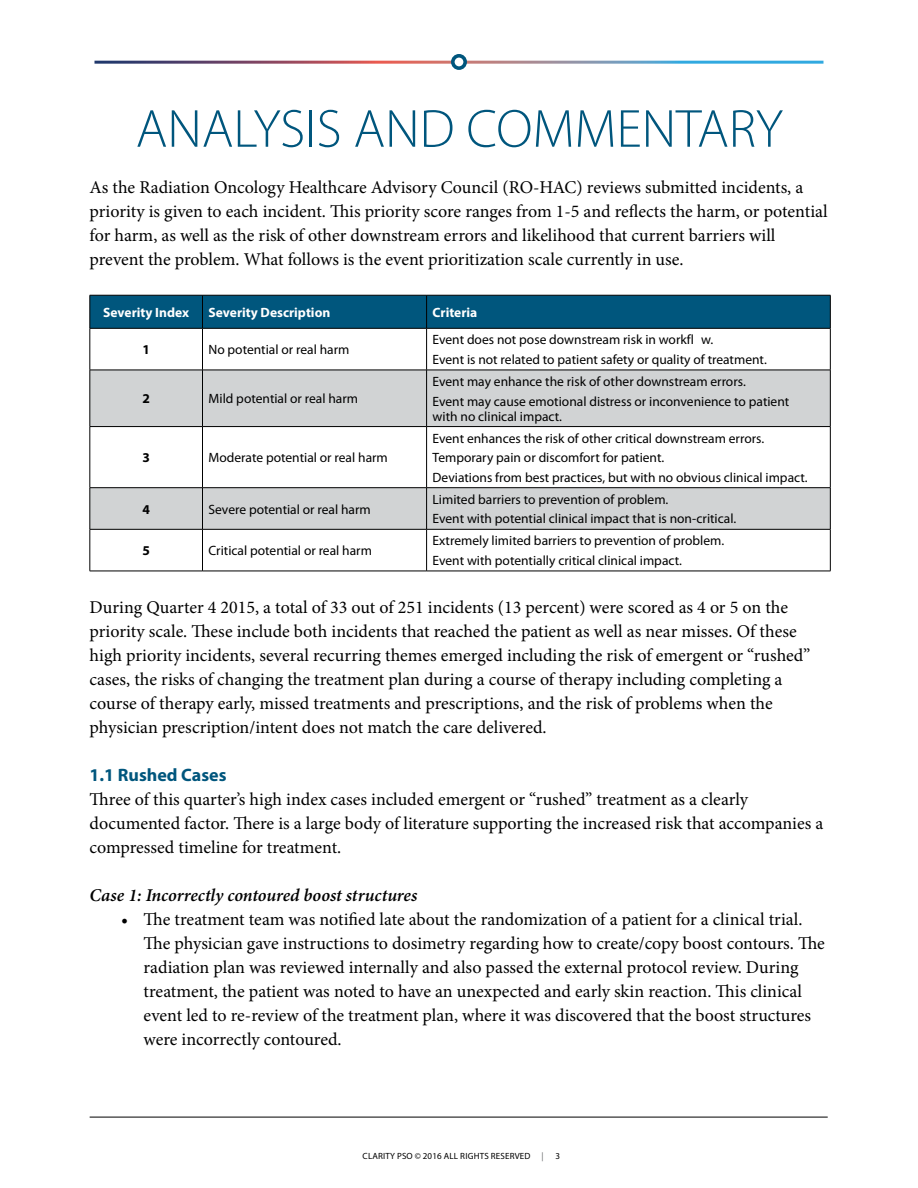
<style>
.page{position:relative;width:918px;height:1188px;background:#fff}
.page>*{position:absolute;margin:0;border:0;box-sizing:border-box;transform-origin:0 0}
.t1{font:300 54px "Myriad Pro";color:#00567d}
.t2{font:18px/24px "Minion Pro";color:#000}
.t3{font:italic 600 18px "Minion Pro";letter-spacing:-.005em;color:#000}
.t4{font:700 18px "Myriad Pro";color:#00567d}
.t5{font:13.5px/19.5px "Myriad Pro";color:#000}
.t6{font:700 13.5px "Myriad Pro";color:#fff}
.t7{font:700 13.5px "Myriad Pro";color:#000}
.t8{font:9px "Myriad Pro";letter-spacing:.02em;color:#000}
.s1{color:#636466}
</style>
<div class="page">
<div style="left:91px;top:296px;width:739px;height:32px;background:#00567d"></div>
<svg style="left:91px;top:371px;width:739px;height:158px;fill:#d1d3d4"></svg>
<hr style="left:90px;top:295px;width:112px;height:1px;background:#000">
<hr style="left:90px;top:295px;width:1px;height:33px;background:#000">
<hr style="left:202px;top:295px;width:225px;height:1px;background:#000">
<hr style="left:202px;top:295px;width:1px;height:33px;background:#000">
<hr style="left:427px;top:295px;width:404px;height:1px;background:#000">
<hr style="left:426px;top:295px;width:1px;height:33px;background:#000">
<hr style="left:830px;top:295px;width:1px;height:33px;background:#000">
<hr style="left:90px;top:328px;width:112px;height:1px;background:#000">
<hr style="left:90px;top:329px;width:1px;height:41px;background:#000">
<hr style="left:202px;top:328px;width:225px;height:1px;background:#000">
<hr style="left:202px;top:329px;width:1px;height:41px;background:#000">
<hr style="left:427px;top:328px;width:404px;height:1px;background:#000">
<hr style="left:426px;top:329px;width:1px;height:41px;background:#000">
<hr style="left:830px;top:329px;width:1px;height:41px;background:#000">
<hr style="left:90px;top:370px;width:112px;height:1px;background:#000">
<hr style="left:90px;top:370px;width:1px;height:56px;background:#000">
<hr style="left:202px;top:370px;width:225px;height:1px;background:#000">
<hr style="left:202px;top:370px;width:1px;height:56px;background:#000">
<hr style="left:427px;top:370px;width:404px;height:1px;background:#000">
<hr style="left:426px;top:370px;width:1px;height:56px;background:#000">
<hr style="left:830px;top:370px;width:1px;height:56px;background:#000">
<hr style="left:90px;top:426px;width:112px;height:1px;background:#000">
<hr style="left:90px;top:427px;width:1px;height:61px;background:#000">
<hr style="left:202px;top:426px;width:225px;height:1px;background:#000">
<hr style="left:202px;top:427px;width:1px;height:61px;background:#000">
<hr style="left:427px;top:426px;width:404px;height:1px;background:#000">
<hr style="left:426px;top:427px;width:1px;height:61px;background:#000">
<hr style="left:830px;top:427px;width:1px;height:61px;background:#000">
<hr style="left:90px;top:487px;width:112px;height:1px;background:#000">
<hr style="left:90px;top:488px;width:1px;height:41px;background:#000">
<hr style="left:202px;top:487px;width:225px;height:1px;background:#000">
<hr style="left:202px;top:488px;width:1px;height:41px;background:#000">
<hr style="left:427px;top:487px;width:404px;height:1px;background:#000">
<hr style="left:426px;top:488px;width:1px;height:41px;background:#000">
<hr style="left:830px;top:488px;width:1px;height:41px;background:#000">
<hr style="left:90px;top:529px;width:112px;height:1px;background:#000">
<hr style="left:90px;top:530px;width:1px;height:41px;background:#000">
<hr style="left:202px;top:529px;width:225px;height:1px;background:#000">
<hr style="left:202px;top:530px;width:1px;height:41px;background:#000">
<hr style="left:427px;top:529px;width:404px;height:1px;background:#000">
<hr style="left:426px;top:530px;width:1px;height:41px;background:#000">
<hr style="left:830px;top:530px;width:1px;height:41px;background:#000">
<hr style="left:90px;top:571px;width:112px;height:1px;background:#000">
<hr style="left:202px;top:571px;width:225px;height:1px;background:#000">
<hr style="left:427px;top:571px;width:404px;height:1px;background:#000">
<hr style="left:90px;top:1117px;width:738px;height:1px;background:#000">
<div style="left:451px;top:54px;width:16px;height:16px;border:4px solid #00567d;border-radius:50%"></div>
<h1 class="t1" style="left:136px;top:96px;width:649px">ANALYSIS AND COMMENTARY</h1>
<p class="t2" style="left:90px;top:175px;width:740px">As the Radiation Oncology Healthcare Advisory Council (RO-HAC) reviews submitted incidents, a priority is given to each incident. This priority score ranges from 1-5 and reflects the harm, or potential for harm, as well as the risk of other downstream errors and likelihood that current barriers will prevent the problem. What follows is the event prioritization scale currently in use.</p>
<p class="t6" style="left:103px;top:303px;width:87px">Severity Index</p>
<p class="t6" style="left:208px;top:303px;width:123px">Severity Description</p>
<p class="t6" style="left:433px;top:303px;width:46px">Criteria</p>
<p class="t7" style="left:142px;top:341px;width:9px">1</p>
<p class="t5" style="left:208px;top:340px;width:143px">No potential or real harm</p>
<p class="t5" style="left:433px;top:330px;width:336px">Event does not pose downstream risk in workfl w.<br>Event is not related to patient safety or quality of treatment.</p>
<p class="t7" style="left:142px;top:390px;width:9px">2</p>
<p class="t5" style="left:208px;top:389px;width:151px">Mild potential or real harm</p>
<p class="t5" style="left:433px;top:372px;width:358px">Event may enhance the risk of other downstream errors.<br>Event may cause emotional distress or inconvenience to patient</p>
<p class="t5" style="left:433px;top:406px;width:131px">with no clinical impact.</p>
<p class="t7" style="left:142px;top:449px;width:9px">3</p>
<p class="t5" style="left:208px;top:448px;width:181px">Moderate potential or real harm</p>
<p class="t5" style="left:433px;top:428px;width:377px">Event enhances the risk of other critical downstream errors.<br>Temporary pain or discomfort for patient.<br>Deviations from best practices, but with no obvious clinical impact.</p>
<p class="t7" style="left:142px;top:500px;width:9px">4</p>
<p class="t5" style="left:208px;top:499px;width:164px">Severe potential or real harm</p>
<p class="t5" style="left:433px;top:489px;width:305px">Limited barriers to prevention of problem.<br>Event with potential clinical impact that is non-critical.</p>
<p class="t7" style="left:142px;top:542px;width:9px">5</p>
<p class="t5" style="left:208px;top:541px;width:165px">Critical potential or real harm</p>
<p class="t5" style="left:433px;top:531px;width:293px">Extremely limited barriers to prevention of problem.<br>Event with potentially critical clinical impact.</p>
<p class="t2" style="left:90px;top:595px;width:722px">During Quarter 4 2015, a total of 33 out of 251 incidents (13 percent) were scored as 4 or 5 on the priority scale. These include both incidents that reached the patient as well as near misses. Of these high priority incidents, several recurring themes emerged including the risk of emergent or “rushed” cases, the risks of changing the treatment plan during a course of therapy including completing a course of therapy early, missed treatments and prescriptions, and the risk of problems when the physician prescription/intent does not match the care delivered.</p>
<p class="t4" style="left:90px;top:763px;width:138px">1.1 Rushed Cases</p>
<p class="t2" style="left:90px;top:787px;width:735px">Three of this quarter’s high index cases included emergent or “rushed” treatment as a clearly documented factor. There is a large body of literature supporting the increased risk that accompanies a compressed timeline for treatment.</p>
<p class="t3" style="left:90px;top:883px;width:329px">Case 1: Incorrectly contoured boost structures</p>
<p class="t2" style="left:144px;top:907px;width:683px;text-indent:-22px">• The treatment team was notified late about the randomization of a patient for a clinical trial.<br>The physician gave instructions to dosimetry regarding how to create/copy boost contours. The radiation plan was reviewed internally and also passed the external protocol review. During treatment, the patient was noted to have an unexpected and early skin reaction. This clinical event led to re-review of the treatment plan, where it was discovered that the boost structures were incorrectly contoured.</p>
<p class="t8" style="left:363px;top:1150px;width:183px">CLARITY PSO © 2016 ALL RIGHTS RESERVED <span class="s1">|</span></p>
<p class="t8" style="left:555px;top:1150px;width:6px">3</p>
</div>
